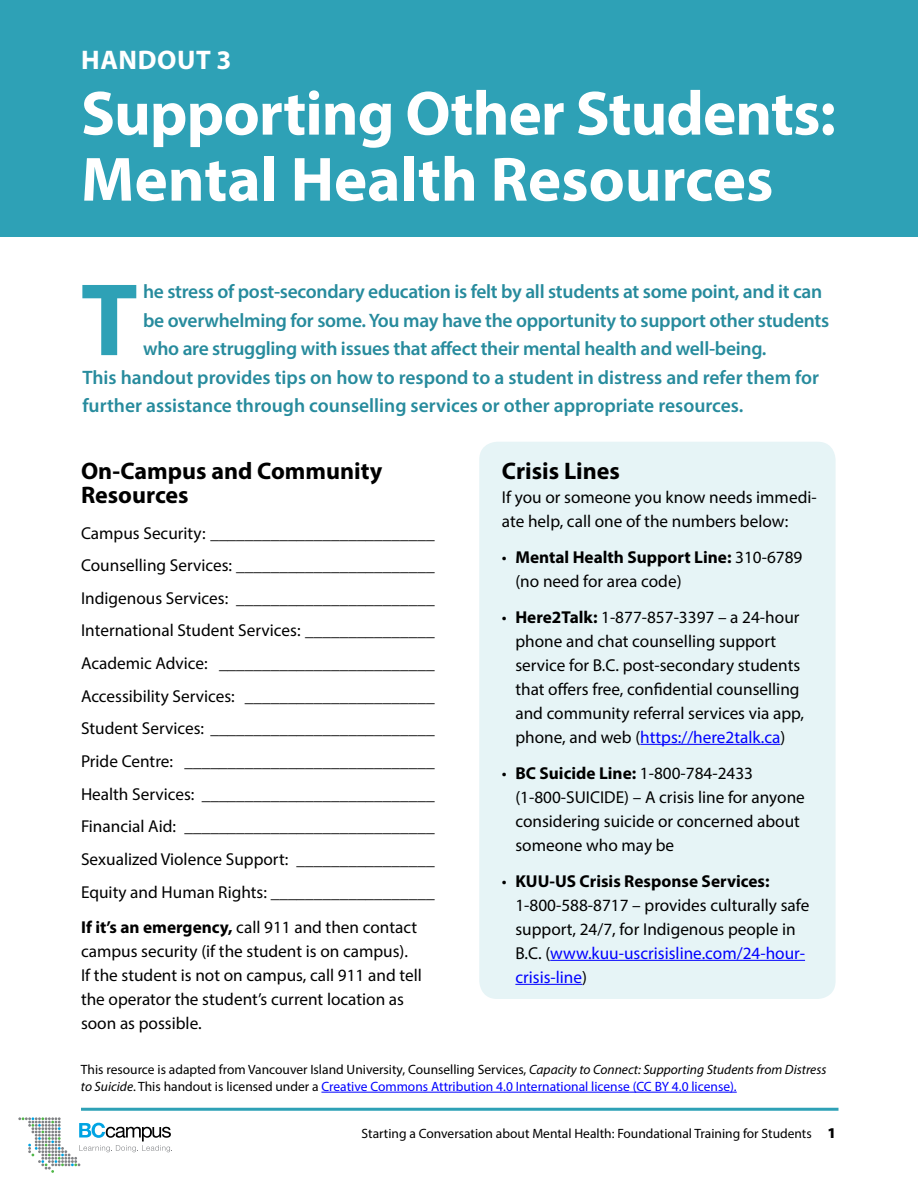
<style>
.page{position:relative;width:918px;height:1188px;background:#fff}
.page>*{position:absolute;margin:0;border:0;box-sizing:border-box;transform-origin:0 0}
.t1{font:700 104.1px "Myriad Pro";color:#2ea1b6}
.t2{font:700 63px/66px "Myriad Pro";letter-spacing:-.005em;color:#fff}
.t3{font:700 27px "Myriad Pro";letter-spacing:.02em;color:#fff}
.t4{font:700 24px/24px "Myriad Pro";color:#000}
.t5{font:600 19.5px "Myriad Pro";letter-spacing:-.015em;color:#278b9d}
.t6{font:17.25px/24px "Myriad Pro";color:#000}
.t7{font:13.5px/16.5px "Myriad Pro";color:#000}
.s1{font-weight:700}
.s2{color:#00f}
.s3{font-style:italic}
.s4{font-weight:900;font-size:15px}
</style>
<div class="page">
<hr style="left:81px;top:1108px;width:757px;height:3px;background:#2ea1b6">
<svg style="left:18px;top:1117px;width:154px;height:56px"></svg>
<div style="left:0;top:0;width:918px;height:237px;background:#2ea1b6"></div>
<div style="left:479px;top:442px;width:357px;height:557px;background:#e6f4f6;border-radius:18px"></div>
<hr style="left:321px;top:1092px;width:416px;height:1px;background:#00f">
<hr style="left:640px;top:744px;width:140px;height:1px;background:#00f">
<hr style="left:550px;top:960px;width:255px;height:1px;background:#00f">
<hr style="left:515px;top:984px;width:67px;height:1px;background:#00f">
<h3 class="t3" style="left:81px;top:42px;width:152px">Handout 3</h3>
<h2 class="t2" style="left:81px;top:78px;width:756px">Supporting Other Students:<br>Mental Health Resources</h2>
<h1 class="t1" style="left:81px;top:252px;width:55px">T</h1>
<p class="t5" style="left:143px;top:279px;width:681px">he stress of post-secondary education is felt by all students at some point, and it can</p>
<p class="t5" style="left:143px;top:308px;width:688px">be overwhelming for some. You may have the opportunity to support other students</p>
<p class="t5" style="left:143px;top:336px;width:625px">who are struggling with issues that affect their mental health and well-being.</p>
<p class="t5" style="left:82px;top:365px;width:738px">This handout provides tips on how to respond to a student in distress and refer them for</p>
<p class="t5" style="left:82px;top:393px;width:662px">further assistance through counselling services or other appropriate resources.</p>
<h3 class="t4" style="left:81px;top:458px;width:303px">On-Campus and Community<br>Resources</h3>
<p class="t6" style="left:81px;top:516px;width:355px;line-height:32.7px;text-align:justify">Campus Security: __________________________ Counselling Services: _______________________ Indigenous Services: _______________________ International Student Services: _______________ Academic Advice: _________________________ Accessibility Services: ______________________ Student Services: __________________________ Pride Centre: _____________________________ Health Services: ___________________________ Financial Aid: _____________________________ Sexualized Violence Support: ________________ Equity and Human Rights: ___________________</p>
<p class="t6" style="left:81px;top:915px;width:342px"><span class="s1">If it’s an emergency,</span> call 911 and then contact campus security (if the student is on campus).<br>If the student is not on campus, call 911 and tell the operator the student’s current location as soon as possible.</p>
<h3 class="t4" style="left:502px;top:458px;width:120px">Crisis Lines</h3>
<p class="t6" style="left:502px;top:485px;width:316px">If you or someone you know needs immedi&shy;ate help, call one of the numbers below:</p>
<p class="t6" style="left:515px;top:545px;width:289px;text-indent:-14px">• <span class="s1">Mental Health Support Line:</span> 310-6789 (no need for area code)</p>
<p class="t6" style="left:515px;top:605px;width:290px;text-indent:-14px">• <span class="s1">Here2Talk:</span> 1-877-857-3397 – a 24-hour phone and chat counselling support service for B.C. post-secondary students that offers free, confidential counselling and community referral services via app, phone, and web (<span class="s2">https://here2talk.ca</span>)</p>
<p class="t6" style="left:515px;top:761px;width:291px;text-indent:-14px">• <span class="s1">BC Suicide Line:</span> 1-800-784-2433 (1-800-SUICIDE) – A crisis line for anyone considering suicide or concerned about someone who may be</p>
<p class="t6" style="left:515px;top:869px;width:295px;text-indent:-14px">• <span class="s1">KUU-US Crisis Response Services:<br></span>1-800-588-8717 – provides culturally safe support, 24/7, for Indigenous people in B.C. (<span class="s2">www.kuu-uscrisisline.com/24-hour&shy;crisis-line</span>)</p>
<p class="t7" style="left:81px;top:1061px;width:747px">This resource is adapted from Vancouver Island University, Counselling Services, <span class="s3">Capacity to Connect: Supporting Students from Distress to Suicide</span>. This handout is licensed under a <span class="s2">Creative Commons Attribution 4.0 International license (CC BY 4.0 license).</span></p>
<p class="t7" style="left:362px;top:1125px;width:476px">Starting a Conversation about Mental Health: Foundational Training for Students <span class="s4">1</span></p>
</div>
